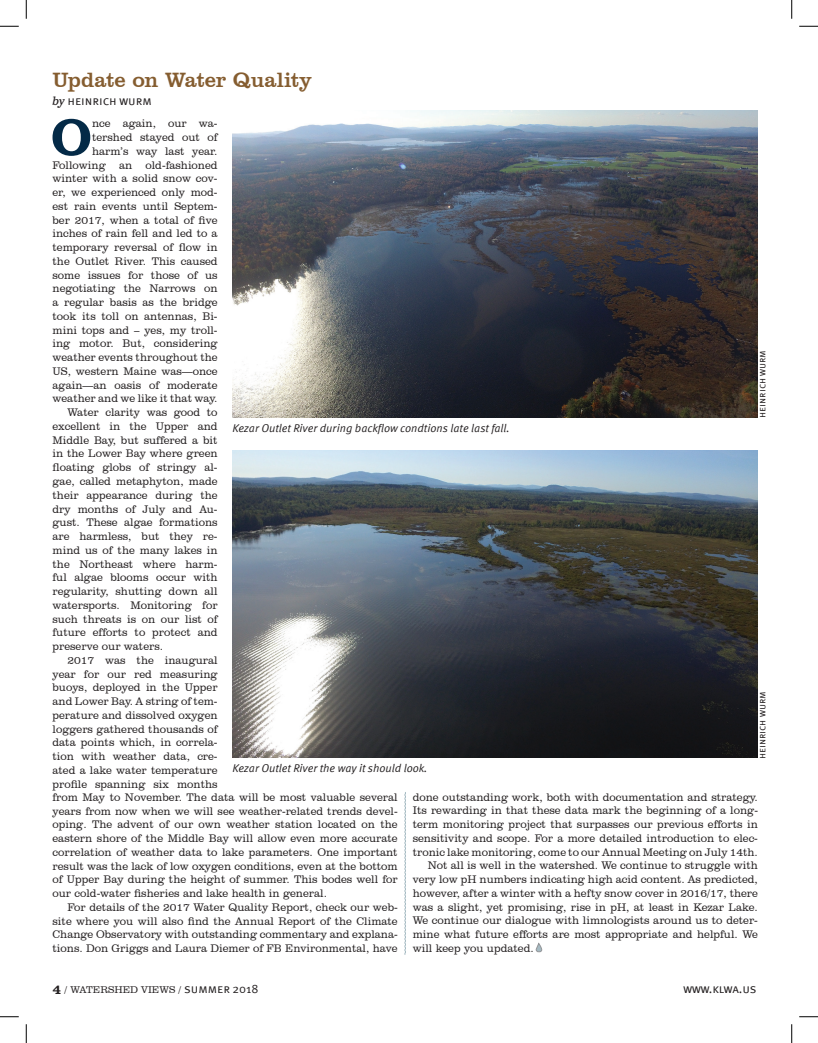
<style>
.page{position:relative;width:818px;height:1043px;background:#fff}
.page>*{position:absolute;margin:0;border:0;box-sizing:border-box;transform-origin:0 0}
.t1{font:800 52.25px "Clarendon BT";color:#042a47}
.t2{font:21.25px "Clarendon BT";letter-spacing:-.01em;color:#855d30}
.t3{font:12.5px "Meta Sc Offc Norm";letter-spacing:-.005em;color:#231f20}
.t4{font:300 11.25px "Clarendon BT";color:#231f20}
.t5{font:11.25px "Meta Offc Norm Ita";color:#231f20}
.t6{font:300 10px "Clarendon BT";color:#231f20}
.t7{font:10px "Meta Sc Offc Norm";color:#231f20}
.s1{font-family:"Clarendon Text Pro";font-style:italic;font-size:11.25px}
.s2{font-weight:800;font-size:13.75px}
.s3{font-family:"Meta Sc Offc Norm";font-weight:400;font-size:12.5px}
.s4{font-family:"Meta Sc Offc Norm";font-weight:400;font-size:12.25px}
</style>
<div class="page">
<svg style="left:535px;top:943px;width:7px;height:9px"></svg>
<img style="left:232px;top:110px;width:525px;height:308px">
<img style="left:232px;top:450px;width:525px;height:308px">
<svg style="left:404px;top:792px;width:2px;height:163px"></svg>
<svg style="left:0;top:25px;width:19px;height:2px"></svg>
<svg style="left:799px;top:25px;width:19px;height:2px"></svg>
<svg style="left:0;top:1016px;width:19px;height:1px"></svg>
<svg style="left:799px;top:1016px;width:19px;height:1px"></svg>
<svg style="left:25px;top:0;width:2px;height:19px"></svg>
<svg style="left:25px;top:1024px;width:2px;height:18px"></svg>
<svg style="left:791px;top:0;width:1px;height:19px"></svg>
<svg style="left:791px;top:1024px;width:1px;height:18px"></svg>
<h2 class="t2" style="left:52px;top:67px;width:261px">Update on Water Quality</h2>
<p class="t3" style="left:52px;top:94px;width:101px"><span class="s1">by</span> heinrich wurm</p>
<h1 class="t1" style="left:51px;top:104px;width:43px">O</h1>
<p class="t4" style="left:92px;top:117px;width:127px">nce again, our wa-</p>
<p class="t4" style="left:92px;top:130px;width:127px">tershed stayed out of</p>
<p class="t4" style="left:92px;top:144px;width:127px">harm’s way last year.</p>
<p class="t4" style="left:52px;top:158px;width:166px">Following an old-fashioned</p>
<p class="t4" style="left:52px;top:172px;width:167px">winter with a solid snow cov-</p>
<p class="t4" style="left:52px;top:185px;width:166px">er, we experienced only mod-</p>
<p class="t4" style="left:52px;top:199px;width:166px">est rain events until Septem-</p>
<p class="t4" style="left:52px;top:213px;width:167px">ber 2017, when a total of five</p>
<p class="t4" style="left:52px;top:227px;width:167px">inches of rain fell and led to a</p>
<p class="t4" style="left:52px;top:240px;width:167px">temporary reversal of flow in</p>
<p class="t4" style="left:52px;top:254px;width:167px">the Outlet River. This caused</p>
<p class="t4" style="left:52px;top:268px;width:166px">some issues for those of us</p>
<p class="t4" style="left:52px;top:282px;width:167px">negotiating the Narrows on</p>
<p class="t4" style="left:52px;top:295px;width:166px">a regular basis as the bridge</p>
<p class="t4" style="left:52px;top:309px;width:166px">took its toll on antennas, Bi-</p>
<p class="t4" style="left:52px;top:323px;width:166px">mini tops and – yes, my troll-</p>
<p class="t4" style="left:52px;top:337px;width:166px">ing motor. But, considering</p>
<p class="t4" style="left:52px;top:350px;width:167px">weather events throughout the</p>
<p class="t4" style="left:52px;top:364px;width:166px">US, western Maine was—once</p>
<p class="t4" style="left:52px;top:378px;width:166px">again—an oasis of moderate</p>
<p class="t4" style="left:52px;top:392px;width:166px">weather and we like it that way.</p>
<p class="t4" style="left:68px;top:405px;width:151px">Water clarity was good to</p>
<p class="t4" style="left:52px;top:419px;width:167px">excellent in the Upper and</p>
<p class="t4" style="left:52px;top:433px;width:166px">Middle Bay, but suffered a bit</p>
<p class="t4" style="left:52px;top:447px;width:166px">in the Lower Bay where green</p>
<p class="t4" style="left:52px;top:460px;width:166px">floating globs of stringy al-</p>
<p class="t4" style="left:52px;top:474px;width:167px">gae, called metaphyton, made</p>
<p class="t4" style="left:52px;top:488px;width:166px">their appearance during the</p>
<p class="t4" style="left:52px;top:502px;width:166px">dry months of July and Au-</p>
<p class="t4" style="left:52px;top:515px;width:167px">gust. These algae formations</p>
<p class="t4" style="left:52px;top:529px;width:166px">are harmless, but they re-</p>
<p class="t4" style="left:52px;top:543px;width:167px">mind us of the many lakes in</p>
<p class="t4" style="left:52px;top:557px;width:166px">the Northeast where harm-</p>
<p class="t4" style="left:52px;top:570px;width:167px">ful algae blooms occur with</p>
<p class="t4" style="left:52px;top:584px;width:166px">regularity, shutting down all</p>
<p class="t4" style="left:52px;top:598px;width:167px">watersports. Monitoring for</p>
<p class="t4" style="left:52px;top:612px;width:166px">such threats is on our list of</p>
<p class="t4" style="left:52px;top:625px;width:167px">future efforts to protect and</p>
<p class="t4" style="left:52px;top:639px;width:112px">preserve our waters.</p>
<p class="t4" style="left:68px;top:653px;width:152px">2017 was the inaugural</p>
<p class="t4" style="left:52px;top:667px;width:167px">year for our red measuring</p>
<p class="t4" style="left:52px;top:680px;width:166px">buoys, deployed in the Upper</p>
<p class="t4" style="left:52px;top:694px;width:166px">and Lower Bay. A string of tem-</p>
<p class="t4" style="left:52px;top:708px;width:167px">perature and dissolved oxygen</p>
<p class="t4" style="left:52px;top:722px;width:167px">loggers gathered thousands of</p>
<p class="t4" style="left:52px;top:735px;width:166px">data points which, in correla-</p>
<p class="t4" style="left:52px;top:749px;width:166px">tion with weather data, cre-</p>
<p class="t4" style="left:52px;top:763px;width:167px">ated a lake water temperature</p>
<p class="t4" style="left:52px;top:777px;width:167px">profile spanning six months</p>
<p class="t4" style="left:52px;top:790px;width:346px">from May to November. The data will be most valuable several</p>
<p class="t4" style="left:52px;top:804px;width:346px">years from now when we will see weather-related trends devel-</p>
<p class="t4" style="left:52px;top:817px;width:346px">oping. The advent of our own weather station located on the</p>
<p class="t4" style="left:52px;top:831px;width:347px">eastern shore of the Middle Bay will allow even more accurate</p>
<p class="t4" style="left:52px;top:845px;width:346px">correlation of weather data to lake parameters. One important</p>
<p class="t4" style="left:52px;top:859px;width:346px">result was the lack of low oxygen conditions, even at the bottom</p>
<p class="t4" style="left:52px;top:872px;width:347px">of Upper Bay during the height of summer. This bodes well for</p>
<p class="t4" style="left:52px;top:886px;width:276px">our cold-water fisheries and lake health in general.</p>
<p class="t4" style="left:68px;top:900px;width:331px">For details of the 2017 Water Quality Report, check our web-</p>
<p class="t4" style="left:52px;top:914px;width:347px">site where you will also find the Annual Report of the Climate</p>
<p class="t4" style="left:52px;top:927px;width:346px">Change Observatory with outstanding commentary and explana-</p>
<p class="t4" style="left:52px;top:941px;width:347px">tions. Don Griggs and Laura Diemer of FB Environmental, have</p>
<p class="t7" style="left:756px;top:418px;width:69px;rotate:-90deg">heinrich wurm</p>
<p class="t5" style="left:232px;top:421px;width:278px">Kezar Outlet River during backflow condtions late last fall.</p>
<p class="t7" style="left:756px;top:759px;width:69px;rotate:-90deg">heinrich wurm</p>
<p class="t5" style="left:232px;top:762px;width:196px">Kezar Outlet River the way it should look.</p>
<p class="t4" style="left:412px;top:790px;width:346px">done outstanding work, both with documentation and strategy.</p>
<p class="t4" style="left:412px;top:803px;width:347px">Its rewarding in that these data mark the beginning of a long-</p>
<p class="t4" style="left:412px;top:817px;width:347px">term monitoring project that surpasses our previous efforts in</p>
<p class="t4" style="left:412px;top:831px;width:346px">sensitivity and scope. For a more detailed introduction to elec-</p>
<p class="t4" style="left:412px;top:845px;width:347px">tronic lake monitoring, come to our Annual Meeting on July 14th.</p>
<p class="t4" style="left:428px;top:858px;width:332px">Not all is well in the watershed. We continue to struggle with</p>
<p class="t4" style="left:412px;top:872px;width:346px">very low pH numbers indicating high acid content. As predicted,</p>
<p class="t4" style="left:412px;top:886px;width:347px">however, after a winter with a hefty snow cover in 2016/17, there</p>
<p class="t4" style="left:412px;top:900px;width:347px">was a slight, yet promising, rise in pH, at least in Kezar Lake.</p>
<p class="t4" style="left:412px;top:913px;width:346px">We continue our dialogue with limnologists around us to deter-</p>
<p class="t4" style="left:412px;top:927px;width:346px">mine what future efforts are most appropriate and helpful. We</p>
<p class="t4" style="left:412px;top:941px;width:122px">will keep you updated.</p>
<p class="t6" style="left:52px;top:983px;width:207px"><span class="s2">4</span> / WATERSHED VIEWS / <span class="s3">summer</span> <span class="s4">2018</span></p>
<p class="t3" style="left:683px;top:981px;width:75px">www.klwa.us</p>
</div>
